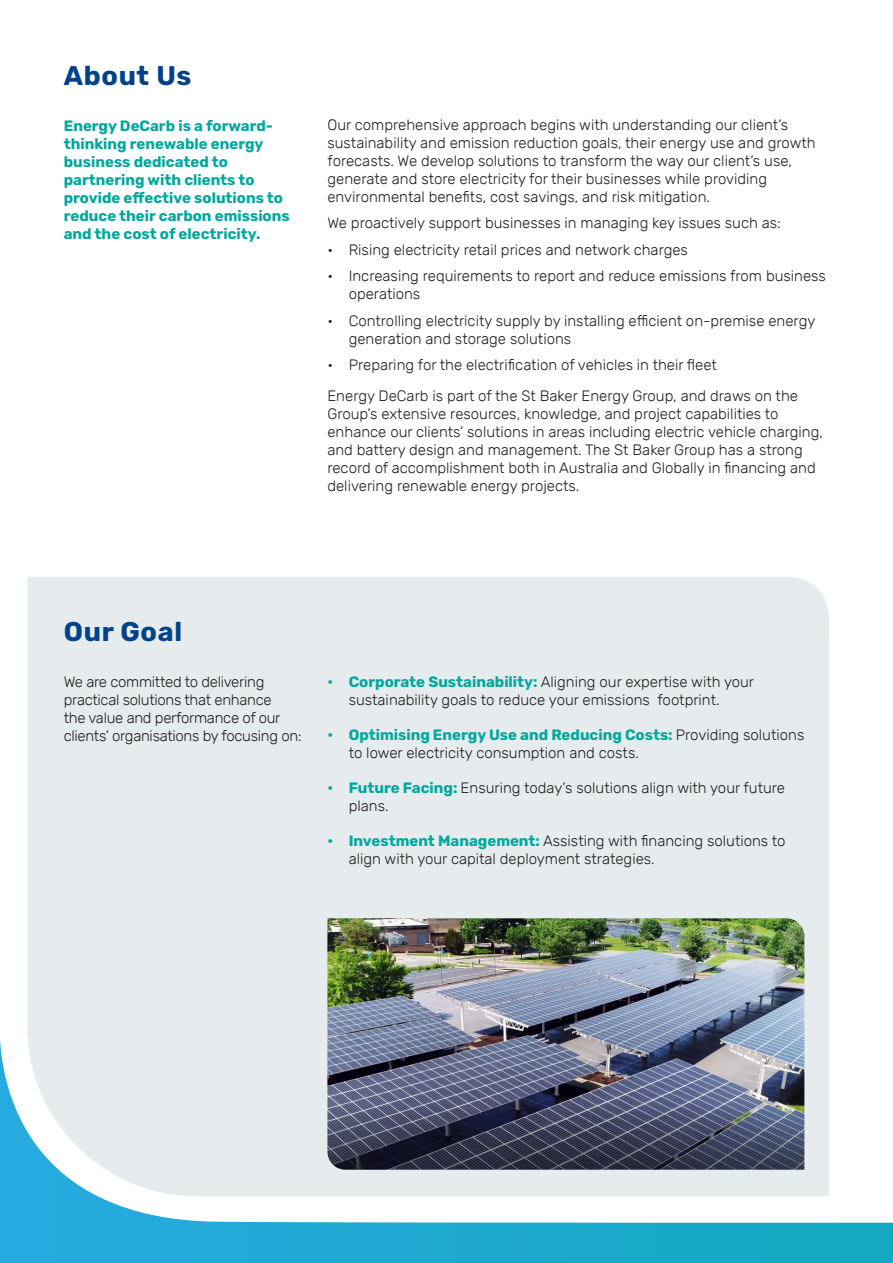
<style>
.page{position:relative;width:893px;height:1263px;background:#fff}
.page>*{position:absolute;margin:0;border:0;box-sizing:border-box;transform-origin:0 0}
.t1{font:700 27px "Rubik";letter-spacing:.025em;color:#00438a}
.t2{font:300 15px/18px "Rubik";color:#231f20}
.t3{font:700 15px/18px "Rubik";color:#00a89e}
.t4{font:300 15px/18px "Rubik";letter-spacing:-.02em;color:#231f20}
.s1{font-weight:700;color:#00a89e}
</style>
<div class="page">
<div style="left:27px;top:577px;width:802px;height:445px;background:#e6ebed"></div>
<svg style="left:766px;top:577px;width:63px;height:58px;background:#e8ecee"></svg>
<svg style="left:0;top:1022px;width:893px;height:241px"></svg>
<img style="left:327px;top:918px;width:477px;height:252px">
<p class="t1" style="left:64px;top:59px;width:129px">About Us</p>
<p class="t3" style="left:64px;top:117px;width:227px">Energy DeCarb is a forward&shy;thinking renewable energy business dedicated to partnering with clients to provide effective solutions to reduce their carbon emissions and the cost of electricity.</p>
<p class="t2" style="left:327px;top:116px;width:490px">Our comprehensive approach begins with understanding our client’s sustainability and emission reduction goals, their energy use and growth forecasts. We develop solutions to transform the way our client’s use, generate and store electricity for their businesses while providing environmental benefits, cost savings, and risk mitigation.</p>
<p class="t2" style="left:327px;top:214px;width:455px">We proactively support businesses in managing key issues such as:</p>
<p class="t2" style="left:327px;top:241px;width:362px">• Rising electricity retail prices and network charges</p>
<p class="t2" style="left:349px;top:267px;width:479px;text-indent:-21px">• Increasing requirements to report and reduce emissions from business operations</p>
<p class="t2" style="left:349px;top:312px;width:468px;text-indent:-21px">• Controlling electricity supply by installing efficient on-premise energy generation and storage solutions</p>
<p class="t2" style="left:327px;top:356px;width:391px">• Preparing for the electrification of vehicles in their fleet</p>
<p class="t2" style="left:327px;top:387px;width:497px">Energy DeCarb is part of the St Baker Energy Group, and draws on the Group’s extensive resources, knowledge, and project capabilities to enhance our clients’ solutions in areas including electric vehicle charging, and battery design and management. The St Baker Group has a strong record of accomplishment both in Australia and Globally in financing and delivering renewable energy projects.</p>
<p class="t1" style="left:64px;top:616px;width:120px">Our Goal</p>
<p class="t4" style="left:64px;top:673px;width:239px">We are committed to delivering practical solutions that enhance<br>the value and performance of our clients’ organisations by focusing on:</p>
<p class="t2" style="left:349px;top:673px;width:407px;text-indent:-21px"><span class="s1">• Corporate Sustainability:</span> Aligning our expertise with your sustainability goals to reduce your emissions footprint.</p>
<p class="t2" style="left:349px;top:726px;width:457px;text-indent:-21px"><span class="s1">• Optimising Energy Use and Reducing Costs:</span> Providing solutions to lower electricity consumption and costs.</p>
<p class="t2" style="left:349px;top:779px;width:438px;text-indent:-21px"><span class="s1">• Future Facing:</span> Ensuring today’s solutions align with your future plans.</p>
<p class="t2" style="left:349px;top:832px;width:438px;text-indent:-21px"><span class="s1">• Investment Management:</span> Assisting with financing solutions to align with your capital deployment strategies.</p>
</div>
